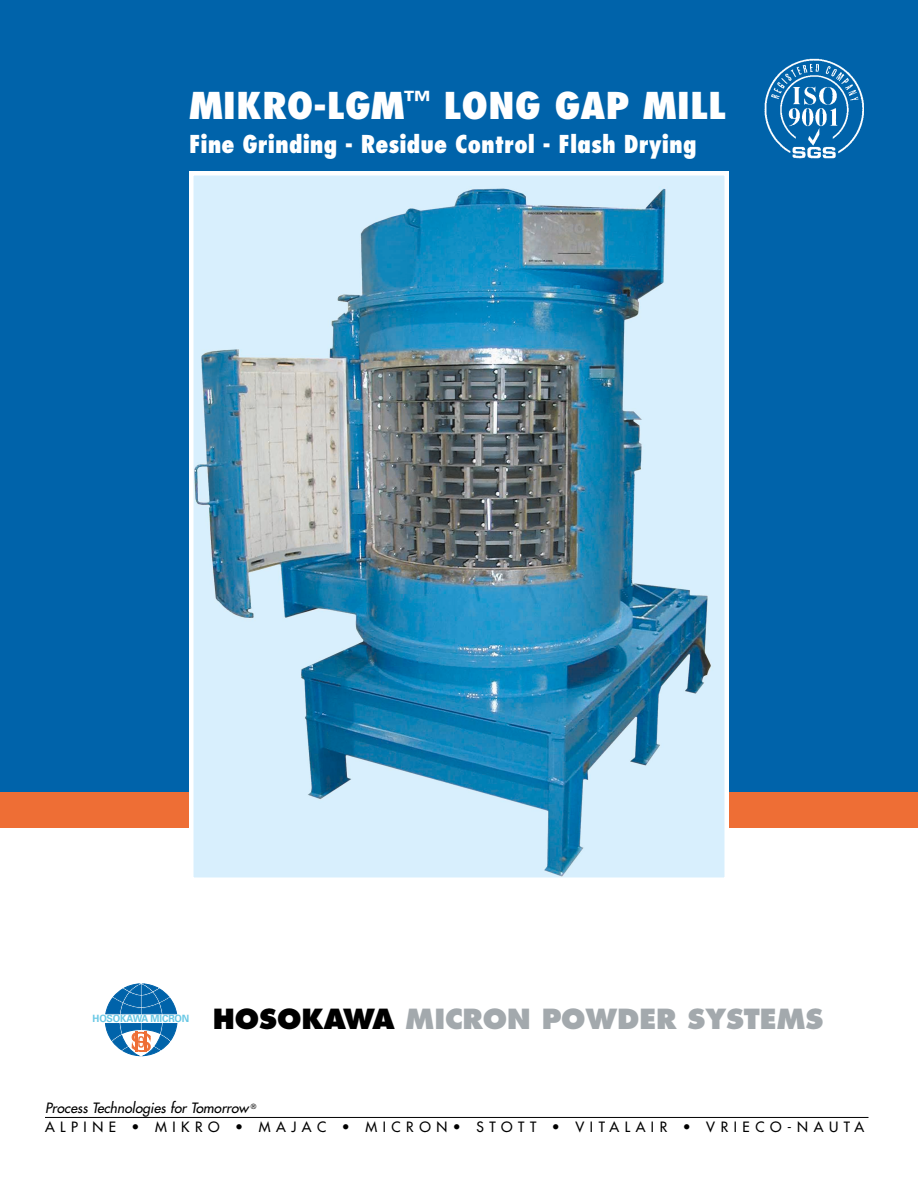
<style>
.page{position:relative;width:918px;height:1188px;background:#fff}
.page>*{position:absolute;margin:0;border:0;box-sizing:border-box;transform-origin:0 0}
.t1{font:800 condensed 36px "Futura";color:#fff;scale:1.14 1}
.t2{font:800 27px "Futura";letter-spacing:-.005em;color:#a3a9ad}
.t3{font:800 condensed 24px "Futura";color:#fff}
.t4{font:13.8px/19.4px "Futura";letter-spacing:.4em;color:#000}
.t5{font:700 10.05px "Univers";letter-spacing:-.02em;color:#69c8e5;scale:.95 1}
.s1{color:#000}
.s2{font-style:italic}
</style>
<div class="page">
<div style="left:0;top:788px;width:918px;height:40px;background:#ee6e35"></div>
<div style="left:0;top:0;width:918px;height:792px;background:#0063aa"></div>
<hr style="left:45px;top:1117px;width:823px;height:1px;background:#000">
<img style="left:194px;top:176px;width:530px;height:701px">
<div style="left:189px;top:171px;width:540px;height:711px;border:4px solid #fff"></div>
<img style="left:764px;top:58px;width:100px;height:101px">
<svg style="left:105px;top:983px;width:73px;height:74px"></svg>
<h1 class="t1" style="left:189px;top:90px;width:473px">MIKRO-LGM<sup>™</sup> LONG GAP MILL</h1>
<h3 class="t3" style="left:189px;top:134px;width:509px">Fine Grinding - Residue Control - Flash Drying</h3>
<p class="t5" style="left:93px;top:1015px;width:103px">HOSOKAWA MICRON</p>
<h2 class="t2" style="left:213px;top:1007px;width:612px"><span class="s1">HOSOKAWA</span> MICRON POWDER SYSTEMS</h2>
<p class="t4" style="left:45px;top:1099px;width:821px"><span class="s2">Process Technologies for Tomorrow</span> <sup>®<br></sup>ALPINE • MIKRO • MAJAC • MICRON• STOTT • VITALAIR • VRIECO-NAUTA</p>
</div>
